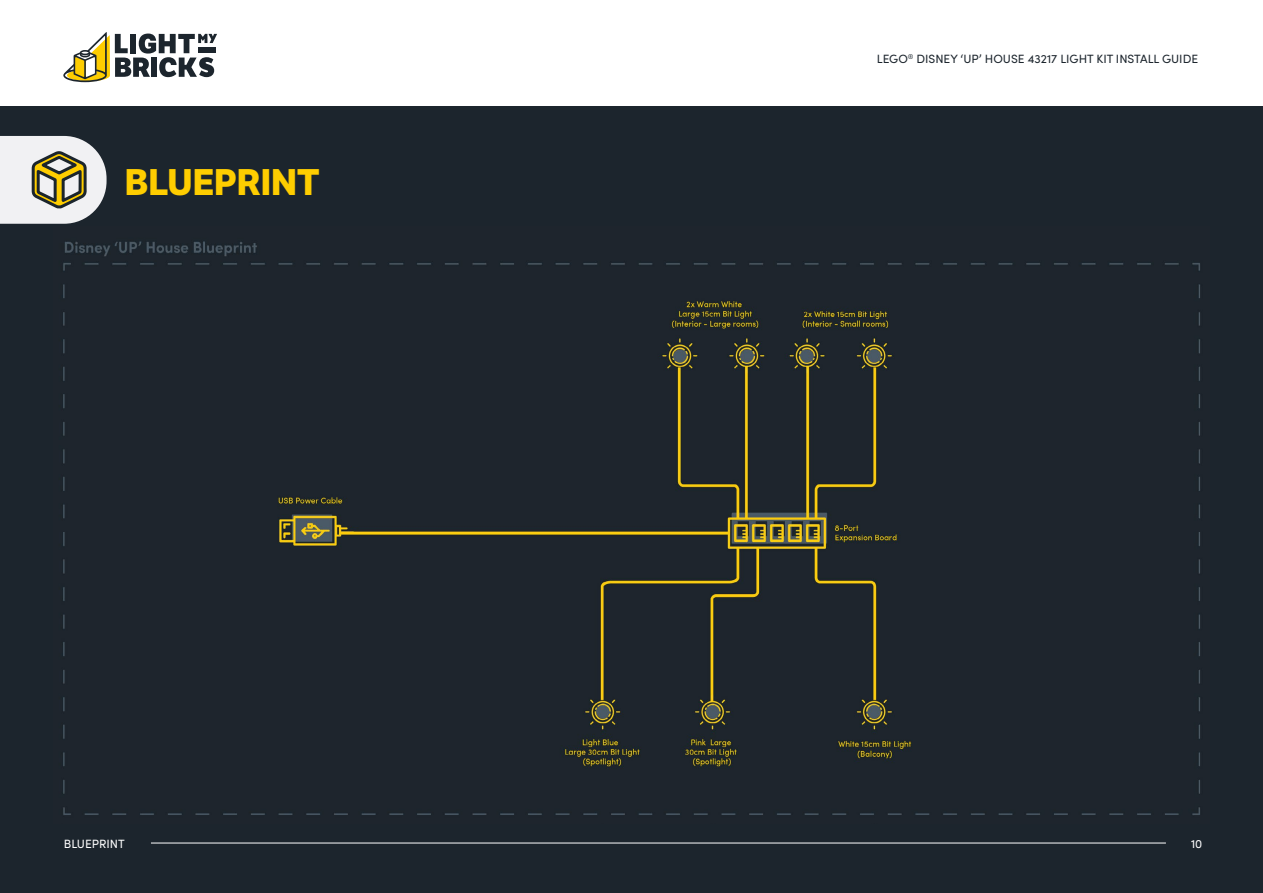
<style>
.page{position:relative;width:1263px;height:893px;background:#fff}
.page>*{position:absolute;margin:0;border:0;box-sizing:border-box;transform-origin:0 0}
.t1{font:700 36px "LFT Etica";color:#fecd00}
.t2{font:12px "Sofia Pro";color:#1c252d}
.t3{font:12px "Sofia Pro";color:#fff}
</style>
<div class="page">
<div style="left:0;top:106px;width:1263px;height:787px;background:#1c252d"></div>
<hr style="left:151px;top:843px;width:1015px;height:1px;background:#fff">
<svg style="left:0;top:136px;width:107px;height:88px"></svg>
<svg style="left:63px;top:32px;width:154px;height:50px"></svg>
<img style="left:63px;top:241px;width:1137px;height:574px">
<h1 class="t1" style="left:125px;top:160px;width:196px">BLUEPRINT</h1>
<p class="t2" style="left:877px;top:50px;width:323px">LEGO<sup>®</sup> DISNEY ‘UP’ HOUSE 43217 LIGHT KIT INSTALL GUIDE</p>
<p class="t3" style="left:64px;top:835px;width:63px">BLUEPRINT</p>
<p class="t3" style="left:1191px;top:835px;width:13px">10</p>
</div>
